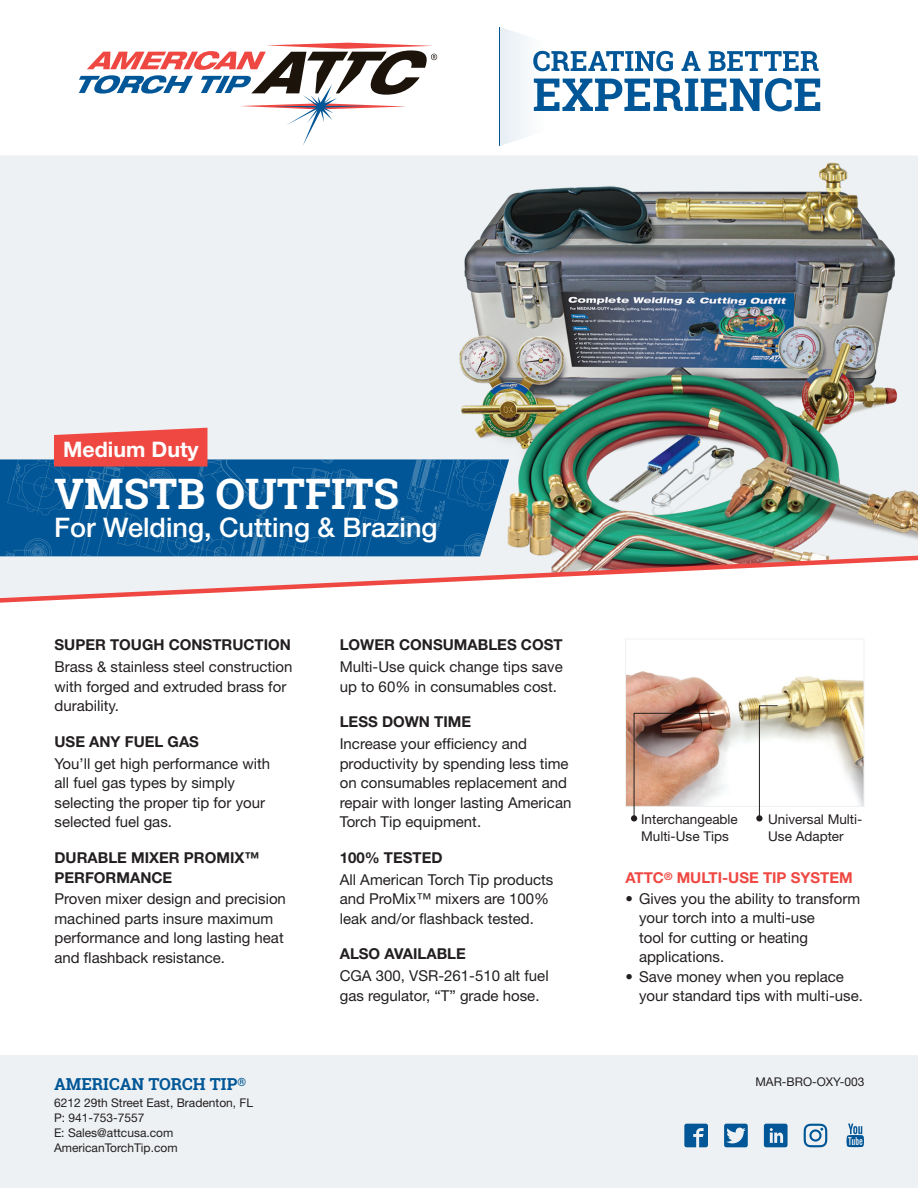
<style>
.page{position:relative;width:918px;height:1188px;background:#fff}
.page>*{position:absolute;margin:0;border:0;box-sizing:border-box;transform-origin:0 0}
.t1{font:700 42px "Roboto Slab";color:#fff}
.t2{font:500 27px "Helvetica Neue LT Std";color:#fff}
.Disclaimer{font:700 21.45px "Helvetica Neue LT Std";color:#fff}
.t3{font:700 16.5px "Roboto Slab";color:#005696}
.copy_w___15_sa{font:15px/19.5px "Helvetica Neue LT Std";color:#231f20}
.Small_Heading{font:700 15px/19.5px "Helvetica Neue LT Std";color:#231f20}
.Small_Heading-2{font:700 15px "Helvetica Neue LT Std";color:#ef4842}
.Table_content{font:13.5px/17.2px "Helvetica Neue LT Std";color:#231f20}
.t4{font:12px/15px "Helvetica Neue LT Std";color:#231f20}
</style>
<div class="page">
<svg style="left:79px;top:43px;width:358px;height:102px"></svg>
<hr style="left:499px;top:27px;width:1px;height:119px;background:#005696">
<svg style="left:500px;top:27px;width:320px;height:119px"></svg>
<div style="left:0;top:1055px;width:918px;height:133px;background:#edf1f3"></div>
<svg style="left:684px;top:1124px;width:24px;height:23px"></svg>
<svg style="left:724px;top:1124px;width:24px;height:23px"></svg>
<svg style="left:764px;top:1124px;width:24px;height:23px"></svg>
<svg style="left:804px;top:1124px;width:23px;height:23px"></svg>
<svg style="left:846px;top:1123px;width:18px;height:24px"></svg>
<img style="left:627px;top:671px;width:235px;height:134px">
<div style="left:625px;top:639px;width:239px;height:168px;border:1px solid #edf1f3"></div>
<div style="left:0;top:156px;width:918px;height:303px;background:#edf1f3"></div>
<img style="left:375px;top:157px;width:543px;height:395px">
<img style="left:0;top:459px;width:509px;height:93px">
<svg style="left:0;top:552px;width:918px;height:51px"></svg>
<svg style="left:633px;top:713px;width:82px;height:106px;background:#bc998b"></svg>
<svg style="left:759px;top:705px;width:19px;height:111px"></svg>
<div style="left:631px;top:815px;width:6px;height:7px;background:#231f20;border-radius:50%"></div>
<svg style="left:756px;top:815px;width:7px;height:7px"></svg>
<svg style="left:54px;top:428px;width:153px;height:39px;background:#ec5652"></svg>
<p class="Disclaimer" style="left:63px;top:436px;width:137px">Medium Duty</p>
<p class="t1" style="left:54px;top:465px;width:347px">VMSTB OUTFITS</p>
<p class="t2" style="left:54px;top:511px;width:385px">For Welding, Cutting &amp; Brazing</p>
<p class="Small_Heading" style="left:55px;top:635px;width:238px">SUPER TOUGH CONSTRUCTION</p>
<p class="copy_w___15_sa" style="left:55px;top:657px;width:240px">Brass &amp; stainless steel construction with forged and extruded brass for durability.</p>
<p class="Small_Heading" style="left:55px;top:731px;width:146px">USE ANY FUEL GAS</p>
<p class="copy_w___15_sa" style="left:55px;top:754px;width:217px">You’ll get high performance with all fuel gas types by simply selecting the proper tip for your selected fuel gas.</p>
<p class="Small_Heading" style="left:55px;top:848px;width:206px">DURABLE MIXER PROMIX™<br>PERFORMANCE</p>
<p class="copy_w___15_sa" style="left:55px;top:889px;width:233px">Proven mixer design and precision machined parts insure maximum performance and long lasting heat and flashback resistance.</p>
<p class="t3" style="left:54px;top:1073px;width:193px">AMERICAN TORCH TIP<sup>®</sup></p>
<p class="t4" style="left:54px;top:1095px;width:201px">6212 29th Street East, Bradenton, FL<br>P: 941-753-7557<br>E: Sales@attcusa.com<br>AmericanTorchTip.com</p>
<p class="Small_Heading" style="left:340px;top:635px;width:224px">LOWER CONSUMABLES COST</p>
<p class="copy_w___15_sa" style="left:340px;top:657px;width:225px">Multi-Use quick change tips save up to 60% in consumables cost.</p>
<p class="Small_Heading" style="left:340px;top:712px;width:133px">LESS DOWN TIME</p>
<p class="copy_w___15_sa" style="left:340px;top:734px;width:233px">Increase your efficiency and productivity by spending less time on consumables replacement and repair with longer lasting American<br>Torch Tip equipment.</p>
<p class="Small_Heading" style="left:340px;top:848px;width:104px">100% TESTED</p>
<p class="copy_w___15_sa" style="left:340px;top:870px;width:215px">All American Torch Tip products and ProMix™ mixers are 100% leak and/or flashback tested.</p>
<p class="Small_Heading" style="left:340px;top:944px;width:128px">ALSO AVAILABLE</p>
<p class="copy_w___15_sa" style="left:340px;top:966px;width:210px">CGA 300, VSR-261-510 alt fuel gas regulator, “T” grade hose.</p>
<p class="Table_content" style="left:641px;top:810px;width:98px">Interchangeable<br>Multi-Use Tips</p>
<p class="Table_content" style="left:768px;top:810px;width:96px">Universal Multi-<br>Use Adapter</p>
<p class="Small_Heading-2" style="left:626px;top:868px;width:229px">ATTC<sup>®</sup> MULTI-USE TIP SYSTEM</p>
<p class="copy_w___15_sa" style="left:639px;top:889px;width:223px;text-indent:-14px">• Gives you the ability to transform your torch into a multi-use<br>tool for cutting or heating applications.</p>
<p class="copy_w___15_sa" style="left:639px;top:967px;width:225px;text-indent:-14px">• Save money when you replace your standard tips with multi-use.</p>
<p class="t4" style="left:755px;top:1074px;width:110px">MAR-BRO-OXY-003</p>
</div>
